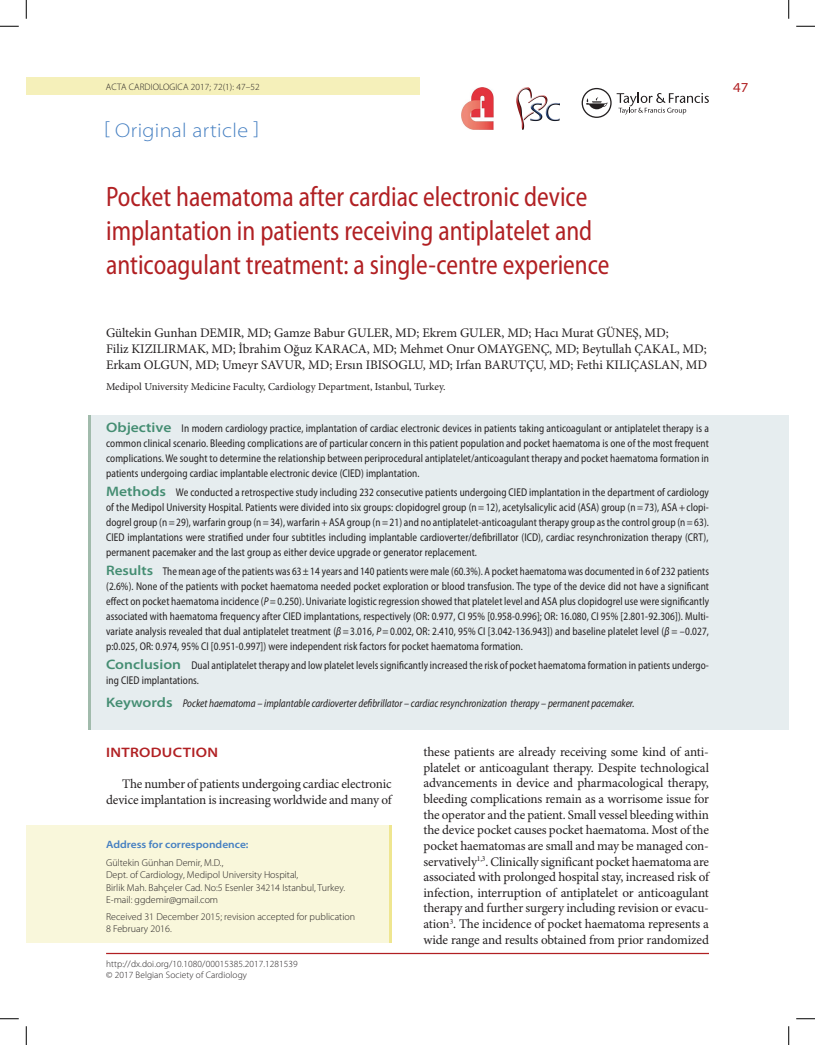
<style>
.page{position:relative;width:815px;height:1045px;background:#fff}
.page>*{position:absolute;margin:0;border:0;box-sizing:border-box;transform-origin:0 0}
.t1{font:semi-condensed 28.12px/33.8px "Myriad Pro";color:#b12023;scale:.9 1}
.t2{font:300 semi-expanded 20px "Myriad Pro";letter-spacing:.02em;color:#437ec1}
.t3{font:600 semi-expanded 13.75px "Myriad Pro";letter-spacing:.02em;color:#b12023;scale:1.05 1}
.t4{font:semi-expanded 13.75px "Myriad Pro";color:#b12023}
.t5{font:13.12px/15.6px "Minion Pro";letter-spacing:-.01em;color:#231f20;text-align:right}
.t6{font:semi-condensed 11.25px/15px "Myriad Pro";letter-spacing:.01em;color:#231f20;text-align:justify;scale:.9 1}
.t7{font:semi-condensed 11.25px/15px "Myriad Pro";letter-spacing:.01em;color:#231f20;text-align:justify;scale:.88 1}
.t8{font:italic semi-condensed 11.25px "Myriad Pro";color:#231f20;scale:.9 1}
.t9{font:10.62px "Minion Pro";color:#231f20}
.t10{font:600 semi-expanded 10.62px "Myriad Pro";color:#437ec1}
.t11{font:300 10px/12.5px "Myriad Pro";color:#231f20}
.t12{font:300 9.38px/11.2px "Myriad Pro";letter-spacing:.01em;color:#231f20}
.s1{font-weight:600;font-stretch:semi-expanded;font-size:13.75px;color:#448d72}
.s2{font-style:italic}
.s3{font-weight:600;font-style:normal;font-stretch:semi-expanded;font-size:13.75px;color:#448d72}
</style>
<div class="page">
<div style="left:26px;top:77px;width:393px;height:18px;background:#f5f0ba"></div>
<div style="left:88px;top:415px;width:700px;height:315px;background:#e6edef"></div>
<hr style="left:88px;top:415px;width:3px;height:315px;background:#a1bbac">
<div style="left:26px;top:825px;width:364px;height:117px;background:#f9f7db"></div>
<hr style="left:389px;top:825px;width:2px;height:117px;background:#efe690">
<svg style="left:581px;top:88px;width:127px;height:30px"></svg>
<hr style="left:106px;top:953px;width:602px;height:1px;background:#b12023">
<img style="left:461px;top:88px;width:32px;height:42px">
<img style="left:516px;top:88px;width:43px;height:41px">
<svg style="left:0;top:25px;width:19px;height:2px"></svg>
<svg style="left:796px;top:25px;width:18px;height:2px"></svg>
<svg style="left:0;top:1018px;width:19px;height:1px"></svg>
<svg style="left:796px;top:1018px;width:18px;height:1px"></svg>
<svg style="left:25px;top:0;width:2px;height:19px"></svg>
<svg style="left:25px;top:1026px;width:2px;height:19px"></svg>
<svg style="left:788px;top:0;width:1px;height:19px"></svg>
<svg style="left:788px;top:1026px;width:1px;height:19px"></svg>
<p class="t12" style="left:106px;top:81px;width:155px">ACTA CARDIOLOGICA 2017; 72(1): 47–52</p>
<p class="t4" style="left:733px;top:78px;width:17px">47</p>
<h2 class="t2" style="left:104px;top:119px;width:156px">[ Original article ]</h2>
<h1 class="t1" style="left:106px;top:181px;width:560px">Pocket haematoma after cardiac electronic device implantation in patients receiving antiplatelet and anticoagulant treatment: a single-centre experience</h1>
<p class="t5" style="left:106px;top:326px;width:602px;text-align:left">Gültekin Gunhan DEMIR, MD; Gamze Babur GULER, MD; Ekrem GULER, MD; Hacı Murat GÜNEŞ, MD;<br>Filiz KIZILIRMAK, MD; İbrahim Oğuz KARACA, MD; Mehmet Onur OMAYGENÇ, MD; Beytullah ÇAKAL, MD;<br>Erkam OLGUN, MD; Umeyr SAVUR, MD; Ersın IBISOGLU, MD; Irfan BARUTÇU, MD; Fethi KILIÇASLAN, MD</p>
<p class="t9" style="left:106px;top:380px;width:341px">Medipol University Medicine Faculty, Cardiology Department, Istanbul, Turkey.</p>
<p class="t6" style="left:106px;top:421px;width:671px"><span class="s1">Objective</span> In modern cardiology practice, implantation of cardiac electronic devices in patients taking anticoagulant or antiplatelet therapy is a common clinical scenario. Bleeding complications are of particular concern in this patient population and pocket haematoma is one of the most frequent complications. We sought to determine the relationship between periprocedural antiplatelet/anticoagulant therapy and pocket haematoma formation in patients undergoing cardiac implantable electronic device (CIED) implantation.</p>
<p class="t6" style="left:106px;top:485px;width:671px"><span class="s1">Methods</span> We conducted a retrospective study including 232 consecutive patients undergoing CIED implantation in the department of cardiology of the Medipol University Hospital. Patients were divided into six groups: clopidogrel group (n=12), acetylsalicylic acid (ASA) group (n=73), ASA+clopi&shy;dogrel group (n=29), warfarin group (n=34), warfarin+ASA group (n=21) and no antiplatelet-anticoagulant therapy group as the control group (n=63).<br>CIED implantations were stratified under four subtitles including implantable cardioverter/defibrillator (ICD), cardiac resynchronization therapy (CRT), permanent pacemaker and the last group as either device upgrade or generator replacement.</p>
<p class="t7" style="left:106px;top:564px;width:686px"><span class="s1">Results</span> The mean age of the patients was 63±14 years and 140 patients were male (60.3%). A pocket haematoma was documented in 6 of 232 patients (2.6%). None of the patients with pocket haematoma needed pocket exploration or blood transfusion. The type of the device did not have a significant effect on pocket haematoma incidence (<span class="s2">P=</span>0.250). Univariate logistic regression showed that platelet level and ASA plus clopidogrel use were significantly associated with haematoma frequency after CIED implantations, respectively (OR: 0.977, CI 95% [0.958-0.996]; OR: 16.080, CI 95% [2.801-92.306]). Multi&shy;variate analysis revealed that dual antiplatelet treatment (<span class="s2">β</span>=3.016, <span class="s2">P</span>=0.002, OR: 2.410, 95% CI [3.042-136.943]) and baseline platelet level (<span class="s2">β</span> = –0.027, p:0.025, OR: 0.974, 95% CI [0.951-0.997]) were independent risk factors for pocket haematoma formation.</p>
<p class="t6" style="left:106px;top:658px;width:671px"><span class="s1">Conclusion</span> Dual antiplatelet therapy and low platelet levels significantly increased the risk of pocket haematoma formation in patients undergo&shy;ing CIED implantations.</p>
<p class="t8" style="left:106px;top:697px;width:588px"><span class="s3">Keywords</span> Pocket haematoma – implantable cardioverter defibrillator – cardiac resynchronization therapy – permanent pacemaker.</p>
<p class="t5" style="left:423px;top:744px;width:287px;text-align:justify">these patients are already receiving some kind of anti&shy;platelet or anticoagulant therapy. Despite technological advancements in device and pharmacological therapy, bleeding complications remain as a worrisome issue for the operator and the patient. Small vessel bleeding within the device pocket causes pocket haematoma. Most of the pocket haematomas are small and may be managed con&shy;servatively<sup>1,3</sup>. Clinically significant pocket haematoma are associated with prolonged hospital stay, increased risk of infection, interruption of antiplatelet or anticoagulant therapy and further surgery including revision or evacu&shy;ation<sup>3</sup>. The incidence of pocket haematoma represents a wide range and results obtained from prior randomized</p>
<p class="t12" style="left:106px;top:958px;width:193px">http://dx.doi.org/10.1080/00015385.2017.1281539 © 2017 Belgian Society of Cardiology</p>
<p class="t3" style="left:106px;top:744px;width:108px">INTRODUCTION</p>
<p class="t5" style="left:106px;top:776px;width:287px">The number of patients undergoing cardiac electronic device implantation is increasing worldwide and many of</p>
<p class="t10" style="left:106px;top:838px;width:144px">Address for correspondence:</p>
<p class="t11" style="left:106px;top:856px;width:240px">Gültekin Günhan Demir, M.D.,<br>Dept. of Cardiology, Medipol University Hospital,<br>Birlik Mah. Bahçeler Cad. No:5 Esenler 34214 Istanbul, Turkey.<br>E-mail: ggdemir@gmail.com</p>
<p class="t11" style="left:106px;top:910px;width:250px">Received 31 December 2015; revision accepted for publication<br>8 February 2016.</p>
</div>
